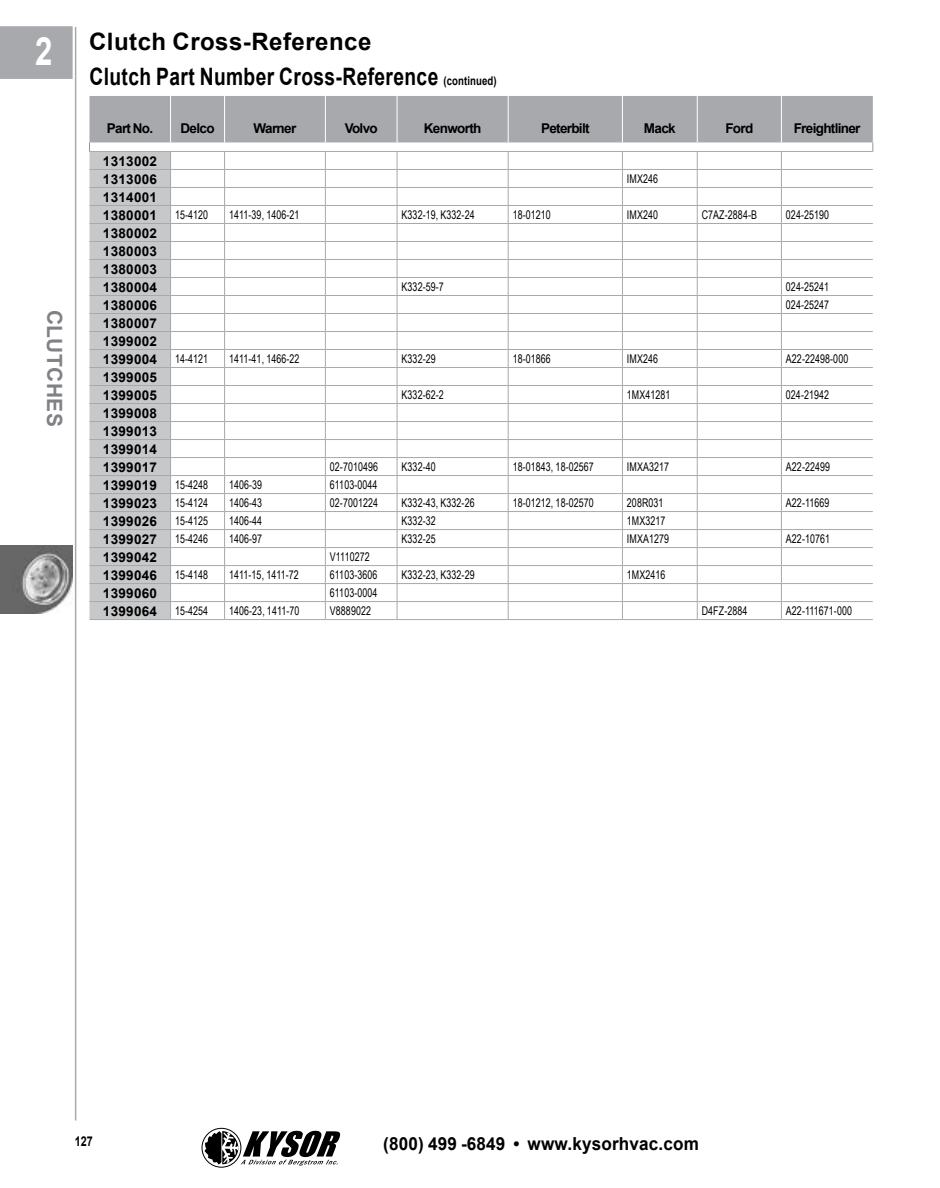
<style>
.page{position:relative;width:940px;height:1188px;background:#fff}
.page>*{position:absolute;margin:0;border:0;box-sizing:border-box;transform-origin:0 0}
.t1{font:700 39px "Arial";color:#fff;scale:.8 1}
.t2{font:700 24px "Arial";letter-spacing:.02em;color:#000;scale:.8 1}
.t3{font:700 24px "Arial";letter-spacing:.02em;color:#000}
.t4{font:700 21px "Arial";letter-spacing:.02em;color:#808285}
.t5{font:700 18px "Arial";letter-spacing:.01em;color:#000;scale:.95 1}
.t6{font:700 13.5px/18px "Arial";letter-spacing:.02em;color:#000}
.t7{font:700 13.5px "Arial";letter-spacing:-.05em;color:#000}
.t8{font:700 13.5px "Arial";letter-spacing:.02em;color:#000;scale:.8 1}
.t9{font:12px "Arial Narrow";letter-spacing:.01em;color:#000;scale:.9 1}
.s1{font-size:12px}
</style>
<div class="page">
<hr style="left:75px;top:27px;width:1px;height:1093px;background:#a7a9ac">
<div style="left:0;top:26px;width:73px;height:53px;background:#a7a9ac"></div>
<img style="left:0;top:546px;width:73px;height:67px">
<div style="left:202px;top:1128px;width:39px;height:40px;border:1px solid #000;border-radius:50%"></div>
<svg style="left:204px;top:1131px;width:136px;height:35px"></svg>
<svg style="left:89px;top:96px;width:784px;height:524px"></svg>
<hr style="left:89px;top:619px;width:81px;height:1px;background:#a7a9ac">
<hr style="left:170px;top:619px;width:54px;height:1px;background:#a7a9ac">
<hr style="left:224px;top:619px;width:101px;height:1px;background:#a7a9ac">
<hr style="left:325px;top:619px;width:72px;height:1px;background:#a7a9ac">
<hr style="left:397px;top:619px;width:111px;height:1px;background:#a7a9ac">
<hr style="left:508px;top:619px;width:114px;height:1px;background:#a7a9ac">
<hr style="left:622px;top:619px;width:75px;height:1px;background:#a7a9ac">
<hr style="left:697px;top:619px;width:84px;height:1px;background:#a7a9ac">
<hr style="left:781px;top:619px;width:91px;height:1px;background:#a7a9ac">
<h1 class="t1" style="left:35px;top:25px;width:23px">2</h1>
<h3 class="t4" style="left:68px;top:310px;width:119px;rotate:90deg">Clutches</h3>
<h2 class="t3" style="left:89px;top:25px;width:284px">Clutch Cross-Reference</h2>
<h2 class="t2" style="left:89px;top:61px;width:510px">Clutch Part Number Cross-Reference <span class="s1">(continued)</span></h2>
<p class="t6" style="left:107px;top:120px;width:48px">Part No.</p>
<p class="t6" style="left:180px;top:120px;width:36px">Delco</p>
<p class="t6" style="left:254px;top:120px;width:44px">Warner</p>
<p class="t6" style="left:345px;top:120px;width:35px">Volvo</p>
<p class="t6" style="left:424px;top:120px;width:59px">Kenworth</p>
<p class="t6" style="left:541px;top:120px;width:50px">Peterbilt</p>
<p class="t6" style="left:644px;top:120px;width:33px">Mack</p>
<p class="t6" style="left:725px;top:120px;width:29px">Ford</p>
<p class="t7" style="left:793px;top:120px;width:68px">Freightliner</p>
<p class="t6" style="left:103px;top:152px;width:56px">1313002<br>1313006</p>
<p class="t9" style="left:627px;top:170px;width:36px">IMX246</p>
<p class="t6" style="left:103px;top:188px;width:56px">1314001<br>1380001</p>
<p class="t6" style="left:103px;top:224px;width:56px;text-align:justify">1380002<br>1380003<br>1380003<br>1380004</p>
<p class="t9" style="left:175px;top:206px;width:38px">15-4120</p>
<p class="t9" style="left:229px;top:206px;width:80px">1411-39, 1406-21</p>
<p class="t9" style="left:401px;top:206px;width:83px">K332-19, K332-24</p>
<p class="t9" style="left:512px;top:206px;width:44px">18-01210</p>
<p class="t9" style="left:627px;top:206px;width:36px">IMX240</p>
<p class="t9" style="left:701px;top:206px;width:63px">C7AZ-2884-B</p>
<p class="t9" style="left:786px;top:206px;width:50px">024-25190</p>
<p class="t9" style="left:401px;top:278px;width:48px">K332-59-7</p>
<p class="t9" style="left:786px;top:278px;width:50px">024-25241</p>
<p class="t6" style="left:103px;top:296px;width:56px">1380006</p>
<p class="t9" style="left:786px;top:296px;width:50px">024-25247</p>
<p class="t6" style="left:103px;top:314px;width:56px;text-align:justify">1380007<br>1399002<br>1399004</p>
<p class="t9" style="left:175px;top:350px;width:38px">14-4121</p>
<p class="t9" style="left:229px;top:350px;width:80px">1411-41, 1466-22</p>
<p class="t9" style="left:401px;top:350px;width:39px">K332-29</p>
<p class="t9" style="left:512px;top:350px;width:44px">18-01866</p>
<p class="t9" style="left:627px;top:350px;width:36px">IMX246</p>
<p class="t9" style="left:786px;top:350px;width:71px">A22-22498-000</p>
<p class="t6" style="left:103px;top:368px;width:56px">1399005<br>1399005</p>
<p class="t6" style="left:103px;top:404px;width:56px;text-align:justify">1399008<br>1399013<br>1399014<br>1399017</p>
<p class="t9" style="left:401px;top:386px;width:48px">K332-62-2</p>
<p class="t9" style="left:627px;top:386px;width:50px">1MX41281</p>
<p class="t9" style="left:786px;top:386px;width:50px">024-21942</p>
<p class="t9" style="left:330px;top:458px;width:55px">02-7010496</p>
<p class="t9" style="left:401px;top:458px;width:39px">K332-40</p>
<p class="t9" style="left:512px;top:458px;width:92px">18-01843, 18-02567</p>
<p class="t9" style="left:627px;top:458px;width:48px">IMXA3217</p>
<p class="t9" style="left:786px;top:458px;width:51px">A22-22499</p>
<p class="t6" style="left:103px;top:476px;width:56px">1399019</p>
<p class="t9" style="left:175px;top:476px;width:38px">15-4248</p>
<p class="t9" style="left:229px;top:476px;width:38px">1406-39</p>
<p class="t9" style="left:330px;top:476px;width:54px">61103-0044</p>
<p class="t6" style="left:103px;top:494px;width:56px">1399023</p>
<p class="t9" style="left:175px;top:494px;width:38px">15-4124</p>
<p class="t9" style="left:229px;top:494px;width:38px">1406-43</p>
<p class="t9" style="left:330px;top:494px;width:55px">02-7001224</p>
<p class="t9" style="left:401px;top:494px;width:83px">K332-43, K332‑26</p>
<p class="t9" style="left:512px;top:494px;width:92px">18-01212, 18-02570</p>
<p class="t9" style="left:627px;top:494px;width:42px">208R031</p>
<p class="t9" style="left:786px;top:494px;width:50px">A22-11669</p>
<p class="t6" style="left:103px;top:512px;width:56px">1399026</p>
<p class="t9" style="left:175px;top:512px;width:38px">15-4125</p>
<p class="t9" style="left:229px;top:512px;width:38px">1406-44</p>
<p class="t9" style="left:401px;top:512px;width:39px">K332-32</p>
<p class="t9" style="left:627px;top:512px;width:44px">1MX3217</p>
<p class="t6" style="left:103px;top:530px;width:56px">1399027</p>
<p class="t9" style="left:175px;top:530px;width:38px">15-4246</p>
<p class="t9" style="left:229px;top:530px;width:38px">1406-97</p>
<p class="t9" style="left:401px;top:530px;width:39px">K332-25</p>
<p class="t9" style="left:627px;top:530px;width:48px">IMXA1279</p>
<p class="t9" style="left:786px;top:530px;width:51px">A22-10761</p>
<p class="t6" style="left:103px;top:548px;width:56px">1399042</p>
<p class="t9" style="left:330px;top:548px;width:46px">V1110272</p>
<p class="t6" style="left:103px;top:566px;width:56px">1399046</p>
<p class="t9" style="left:175px;top:566px;width:38px">15-4148</p>
<p class="t9" style="left:229px;top:566px;width:79px">1411-15, 1411-72</p>
<p class="t9" style="left:330px;top:566px;width:54px">61103-3606</p>
<p class="t9" style="left:401px;top:566px;width:83px">K332-23, K332‑29</p>
<p class="t9" style="left:627px;top:566px;width:44px">1MX2416</p>
<p class="t6" style="left:103px;top:584px;width:56px">1399060</p>
<p class="t9" style="left:330px;top:584px;width:54px">61103-0004</p>
<p class="t6" style="left:103px;top:602px;width:56px">1399064</p>
<p class="t9" style="left:175px;top:602px;width:38px">15-4254</p>
<p class="t9" style="left:229px;top:602px;width:80px">1406-23, 1411-70</p>
<p class="t9" style="left:330px;top:602px;width:47px">V8889022</p>
<p class="t9" style="left:701px;top:602px;width:52px">D4FZ-2884</p>
<p class="t9" style="left:786px;top:602px;width:75px">A22-111671-000</p>
<p class="t8" style="left:75px;top:1132px;width:24px">127</p>
<h3 class="t5" style="left:383px;top:1132px;width:334px">(800) 499 -6849 • www.kysorhvac.com</h3>
</div>
